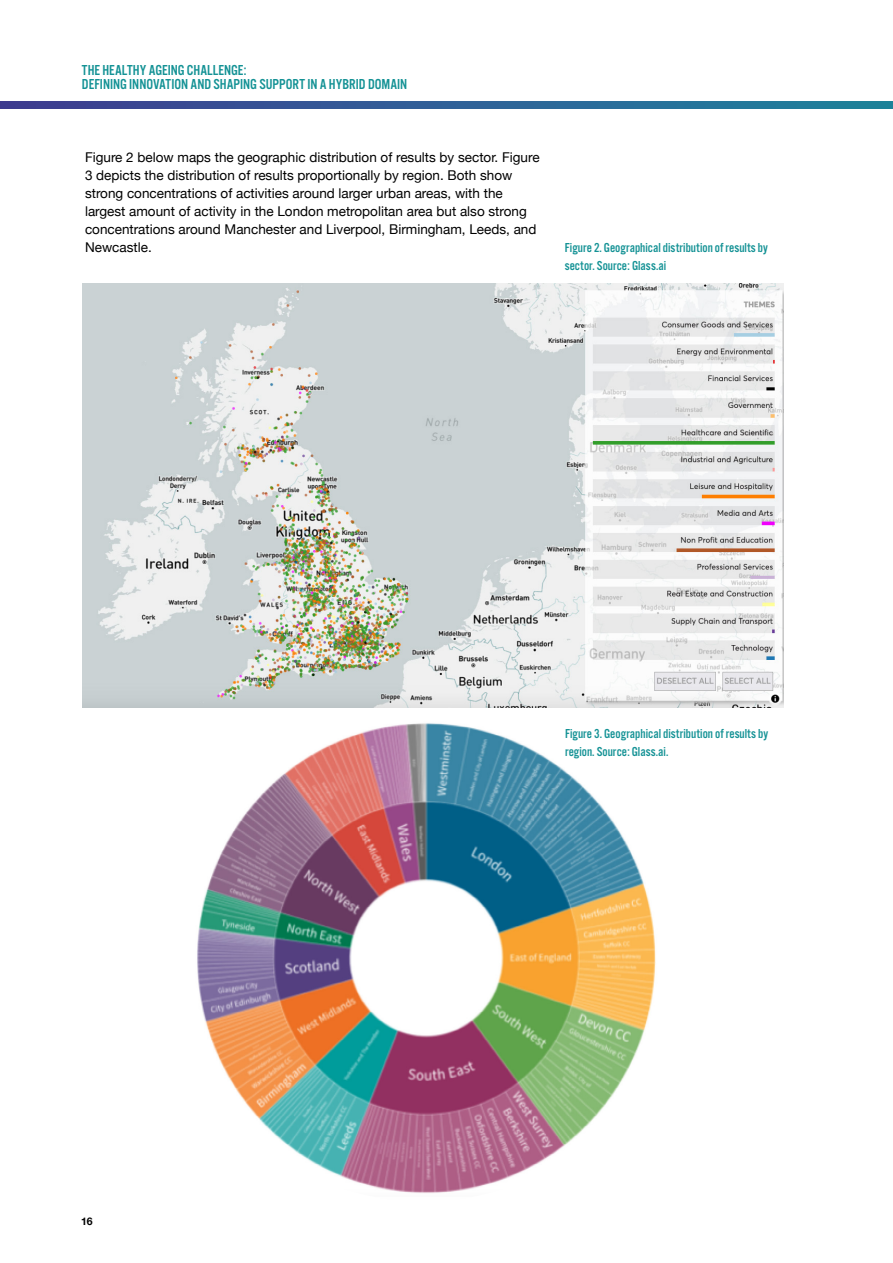
<style>
.page{position:relative;width:893px;height:1263px;background:#fff}
.page>*{position:absolute;margin:0;border:0;box-sizing:border-box;transform-origin:0 0}
.t1{font:15px/13.5px "Alternate Got No 3 D";color:#149295}
.t2{font:13.5px/18px "Helvetica Neue";color:#000}
.t3{font:13.5px/18px "Alternate Got No 3 D";color:#149295}
.t4{font:700 10.5px "Helvetica Neue";color:#000}
</style>
<div class="page">
<svg style="left:0;top:102px;width:893px;height:6px;background:#2e5f96"></svg>
<img style="left:172px;top:698px;width:503px;height:504px;border-radius:252px">
<img style="left:82px;top:284px;width:701px;height:424px">
<p class="t1" style="left:82px;top:64px;width:327px">THE HEALTHY AGEING CHALLENGE:<br>DEFINING INNOVATION AND SHAPING SUPPORT IN A HYBRID DOMAIN</p>
<p class="t2" style="left:85px;top:149px;width:456px">Figure 2 below maps the geographic distribution of results by sector. Figure 3 depicts the distribution of results proportionally by region. Both show strong concentrations of activities around larger urban areas, with the largest amount of activity in the London metropolitan area but also strong concentrations around Manchester and Liverpool, Birmingham, Leeds, and Newcastle.</p>
<p class="t3" style="left:565px;top:239px;width:205px">Figure 2. Geographical distribution of results by sector. Source: Glass.ai</p>
<p class="t3" style="left:565px;top:725px;width:205px">Figure 3. Geographical distribution of results by region. Source: Glass.ai.</p>
<p class="t4" style="left:81px;top:1213px;width:13px">16</p>
</div>
